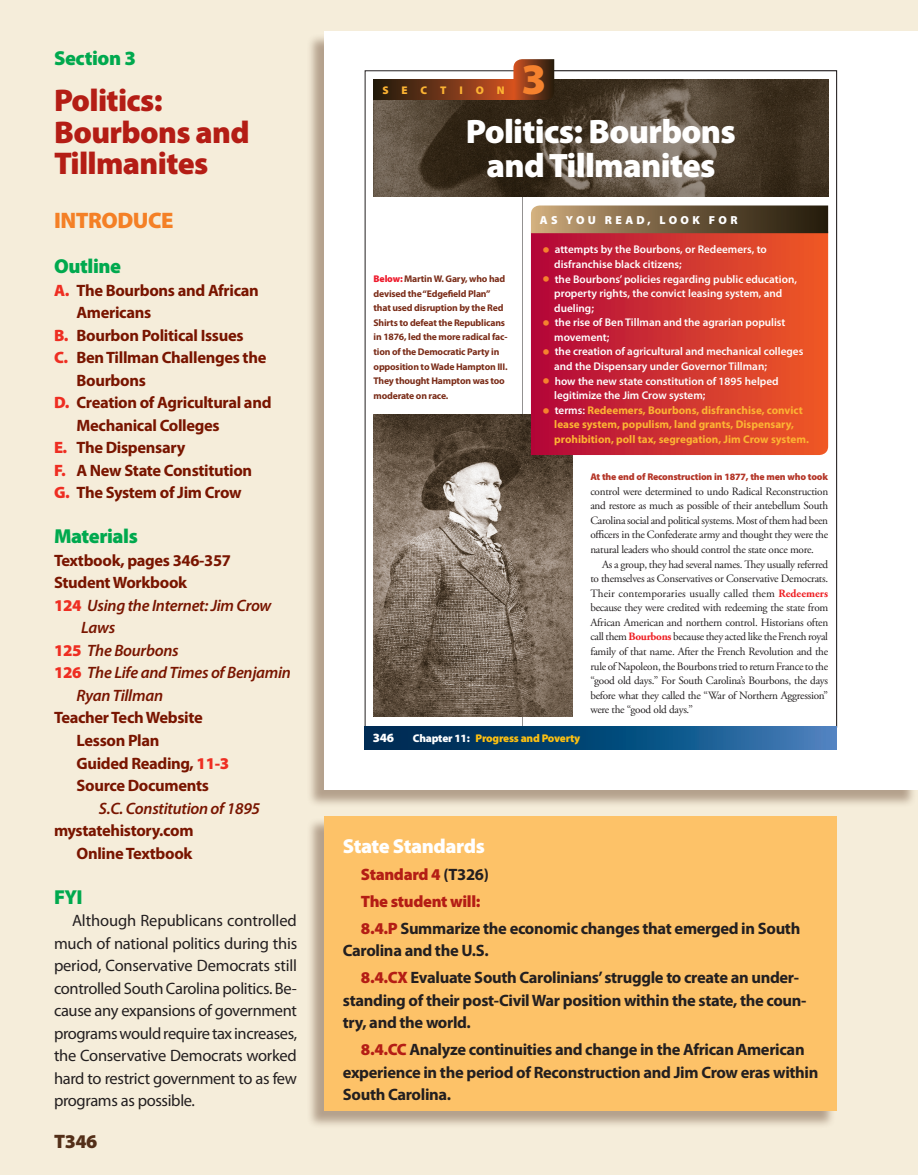
<style>
.page{position:relative;width:918px;height:1175px;background:#fff}
.page>*{position:absolute;margin:0;border:0;box-sizing:border-box;transform-origin:0 0}
.t1{font:900 43.65px "Myriad Pro";color:#f5822e}
.t2{font:900 34.05px/34px "Myriad Pro";letter-spacing:-.02em;color:#fff;text-align:center}
.Section_Head{font:900 31.5px/31.5px "Myriad Pro";letter-spacing:-.02em;color:#b41d15}
.A{font:900 22.5px "Myriad Pro";letter-spacing:-.02em;color:#f48026}
.B{font:900 20.25px "Myriad Pro";letter-spacing:-.02em;color:#00a94e}
.D{font:900 20.25px "Myriad Pro";letter-spacing:-.02em;color:#fff}
.t3{font:900 19.5px "Myriad Pro";color:#532f18}
.Body_San_Serif{font:700 16.5px/22.5px "Myriad Pro";letter-spacing:-.02em;color:#231f20}
.Section_Intro{font:700 16.5px/22.5px "Myriad Pro";letter-spacing:-.02em;color:#791500}
.Body_Text{font:16.5px/22.5px "Myriad Pro";letter-spacing:-.02em;color:#231f20;text-align:justify}
.Section_Intro-2{font:italic 600 16.5px/22.5px "Myriad Pro";letter-spacing:-.02em;color:#791500}
.Body_San_Serif-2{font:900 16.5px "Myriad Pro";letter-spacing:-.02em;color:#b41d15}
.t4{font:900 12.6px "Myriad Pro";color:#fff}
.t5{font:900 11.7px "Myriad Pro";letter-spacing:.29em;color:#fff}
.t6{font:11.1px "Adobe Garamond Pro";letter-spacing:-.025em;color:#231f20}
.t7{font:600 11.1px/14.5px "Myriad Pro";color:#fff}
.t8{font:700 11.1px/14.5px "Myriad Pro";color:#fcb333}
.t9{font:11.1px "Adobe Garamond Pro";letter-spacing:.005em;color:#231f20}
.t10{font:900 11.1px "Myriad Pro";letter-spacing:-.02em;color:#fdc011}
.t11{font:900 11.1px "Myriad Pro";letter-spacing:1.15em;color:#fcb333}
.t12{font:700 9.75px/14.5px "Myriad Pro";letter-spacing:-.02em;color:#7b2d19}
.t13{font:900 9.75px "Myriad Pro";letter-spacing:-.02em;color:#b43628}
.s1{font-weight:900;color:#ee2e22}
.s2{font-weight:900;font-style:normal;color:#ee2e22}
.s3{font-weight:900;color:#ee1b2d}
.s4{font-size:23.25px;color:#f5822e}
.s5{font-weight:600;font-size:23.25px;color:#f5822e}
.s6{font-weight:600;color:#fff}
.s7{font-weight:700;color:#ee1f23}
.s8{color:#fff}
.s9{font-weight:700;color:#231f20}
.s10{font-weight:900;color:#b41d15}
</style>
<div class="page">
<div style="left:0;top:0;width:918px;height:1174px;background:#f5edda"></div>
<div style="left:306px;top:33px;width:611px;height:775px;background:#532f18;opacity:.4"></div>
<div style="left:324px;top:32px;width:594px;height:758px;background:#fff"></div>
<svg style="left:522px;top:71px;width:315px;height:655px"></svg>
<svg style="left:365px;top:726px;width:472px;height:23px;background:#114d7e"></svg>
<img style="left:374px;top:415px;width:199px;height:301px">
<img style="left:374px;top:80px;width:454px;height:116px">
<div style="left:374px;top:80px;width:139px;height:20px;background:linear-gradient(to right,#1d1a0d,#cc5122)"></div>
<svg style="left:513px;top:59px;width:41px;height:41px;background:#7b3a1c"></svg>
<svg style="left:531px;top:233px;width:297px;height:222px;background:#d03130"></svg>
<svg style="left:531px;top:205px;width:297px;height:28px;background:#745f42"></svg>
<div style="left:306px;top:817px;width:530px;height:311px;background:#532f18;opacity:.4"></div>
<div style="left:324px;top:816px;width:513px;height:295px;background:#fdc268"></div>
<p class="B" style="left:54px;top:44px;width:84px">Section 3</p>
<p class="Section_Head" style="left:54px;top:84px;width:197px">Politics:<br>Bourbons and<br>Tillmanites</p>
<p class="A" style="left:54px;top:206px;width:121px">INTRODUCE</p>
<p class="B" style="left:54px;top:253px;width:69px">Outline</p>
<p class="Section_Intro" style="left:77px;top:278px;width:184px;text-indent:-23px"><span class="s1">A.</span> The Bourbons and African<br>Americans</p>
<p class="Section_Intro" style="left:54px;top:323px;width:191px"><span class="s1">B.</span> Bourbon Political Issues</p>
<p class="Section_Intro" style="left:77px;top:346px;width:191px;text-indent:-23px"><span class="s1">C.</span> Ben Tillman Challenges the<br>Bourbons</p>
<p class="Section_Intro" style="left:77px;top:391px;width:197px;text-indent:-23px"><span class="s1">D.</span> Creation of Agricultural and<br>Mechanical Colleges</p>
<p class="Section_Intro" style="left:54px;top:436px;width:133px"><span class="s1">E.</span> The Dispensary</p>
<p class="Section_Intro" style="left:54px;top:458px;width:200px"><span class="s1">F.</span> A New State Constitution</p>
<p class="Section_Intro" style="left:54px;top:481px;width:189px"><span class="s1">G.</span> The System of Jim Crow</p>
<p class="B" style="left:54px;top:523px;width:85px">Materials</p>
<p class="Section_Intro" style="left:54px;top:548px;width:179px">Textbook, pages 346-357</p>
<p class="Section_Intro" style="left:54px;top:571px;width:135px">Student Workbook</p>
<p class="Section_Intro-2" style="left:81px;top:593px;width:192px;text-indent:-27px"><span class="s2">124</span> Using the Internet: Jim Crow<br>Laws</p>
<p class="Section_Intro-2" style="left:54px;top:638px;width:126px"><span class="s2">125</span> The Bourbons</p>
<p class="Section_Intro-2" style="left:77px;top:661px;width:216px;text-indent:-23px"><span class="s2">126</span> The Life and Times of Benjamin<br>Ryan Tillman</p>
<p class="Section_Intro" style="left:54px;top:706px;width:150px">Teacher Tech Website</p>
<p class="Section_Intro" style="left:77px;top:728px;width:85px">Lesson Plan</p>
<p class="Section_Intro" style="left:77px;top:751px;width:154px">Guided Reading, <span class="s1">11-3</span></p>
<p class="Section_Intro" style="left:77px;top:773px;width:134px">Source Documents</p>
<p class="Section_Intro-2" style="left:99px;top:796px;width:163px">S.C. Constitution of 1895</p>
<p class="Section_Intro" style="left:54px;top:818px;width:141px">mystatehistory.com</p>
<p class="Section_Intro" style="left:77px;top:841px;width:118px">Online Textbook</p>
<p class="B" style="left:54px;top:883px;width:30px">FYI</p>
<p class="Body_Text" style="left:54px;top:909px;width:245px;text-indent:18px">Although Republicans controlled much of national politics during this period, Conservative Democrats still controlled South Carolina politics. Be&shy;cause any expansions of government programs would require tax increases, the Conservative Democrats worked hard to restrict government to as few programs as possible.</p>
<h3 class="t3" style="left:54px;top:1128px;width:45px">T346</h3>
<p class="t11" style="left:382px;top:83px;width:124px">SECTION</p>
<p class="t1" style="left:521px;top:50px;width:27px">3</p>
<p class="t2" style="left:466px;top:113px;width:272px">Politics: Bourbons and Tillmanites</p>
<p class="t12" style="left:374px;top:271px;width:135px"><span class="s3">Below:</span> Martin W. Gary, who had devised the “Edgefield Plan” that used disruption by the Red<br>Shirts to defeat the Republicans in 1876, led the more radical fac&shy;tion of the Democratic Party in opposition to Wade Hampton III.<br>They thought Hampton was too moderate on race.</p>
<p class="t5" style="left:540px;top:212px;width:199px">AS YOU READ, LOOK FOR</p>
<p class="t7" style="left:554px;top:242px;width:214px;text-indent:-12px"><span class="s4">•</span> attempts by the Bourbons, or Redeemers, to disfranchise black citizens;</p>
<p class="t7" style="left:554px;top:271px;width:244px;text-indent:-12px"><span class="s4">•</span> the Bourbons’ policies regarding public education, property rights, the convict leasing system, and dueling;</p>
<p class="t7" style="left:554px;top:315px;width:233px;text-indent:-12px"><span class="s4">•</span> the rise of Ben Tillman and the agrarian populist movement;</p>
<p class="t7" style="left:554px;top:344px;width:251px;text-indent:-12px"><span class="s4">•</span> the creation of agricultural and mechanical colleges and the Dispensary under Governor Tillman;</p>
<p class="t7" style="left:554px;top:373px;width:226px;text-indent:-12px"><span class="s4">•</span> how the new state constitution of 1895 helped legitimize the Jim Crow system;</p>
<p class="t8" style="left:554px;top:402px;width:256px;text-indent:-12px"><span class="s5">•</span> <span class="s6">terms:</span> Redeemers, Bourbons, disfranchise, convict lease system, populism, land grants, Dispensary, prohibition, poll tax, segregation, Jim Crow system.</p>
<p class="t13" style="left:590px;top:470px;width:239px">At the end of Reconstruction in 1877, the men who took</p>
<p class="t6" style="left:590px;top:484px;width:239px">control were determined to undo Radical Reconstruction</p>
<p class="t6" style="left:590px;top:499px;width:239px">and restore as much as possible of their antebellum South</p>
<p class="t6" style="left:590px;top:513px;width:239px">Carolina social and political systems. Most of them had been</p>
<p class="t6" style="left:590px;top:528px;width:239px">officers in the Confederate army and thought they were the</p>
<p class="t6" style="left:590px;top:543px;width:225px">natural leaders who should control the state once more.</p>
<p class="t6" style="left:602px;top:557px;width:228px">As a group, they had several names. They usually referred</p>
<p class="t6" style="left:590px;top:572px;width:239px">to themselves as Conservatives or Conservative Democrats.</p>
<p class="t9" style="left:590px;top:586px;width:239px">Their contemporaries usually called them <span class="s7">Redeemers</span></p>
<p class="t6" style="left:590px;top:601px;width:239px">because they were credited with redeeming the state from</p>
<p class="t6" style="left:590px;top:615px;width:239px">African American and northern control. Historians often</p>
<p class="t6" style="left:590px;top:630px;width:239px">call them <span class="s7">Bourbons</span> because they acted like the French royal</p>
<p class="t6" style="left:590px;top:644px;width:239px">family of that name. After the French Revolution and the</p>
<p class="t6" style="left:590px;top:659px;width:239px">rule of Napoleon, the Bourbons tried to return France to the</p>
<p class="t6" style="left:590px;top:674px;width:239px">“good old days.” For South Carolina’s Bourbons, the days</p>
<p class="t6" style="left:590px;top:688px;width:239px">before what they called the “War of Northern Aggression”</p>
<p class="t6" style="left:590px;top:703px;width:104px">were the “good old days.”</p>
<p class="t4" style="left:373px;top:729px;width:23px">346</p>
<p class="t10" style="left:413px;top:730px;width:169px"><span class="s8">Chapter 11:</span> Progress and Poverty</p>
<p class="D" style="left:343px;top:832px;width:143px">State Standards</p>
<p class="Body_San_Serif-2" style="left:361px;top:863px;width:130px">Standard 4 <span class="s9">(T326)</span></p>
<p class="Body_San_Serif-2" style="left:361px;top:890px;width:121px">The student will:</p>
<p class="Body_San_Serif" style="left:343px;top:916px;width:459px;text-indent:18px"><span class="s10">8.4.P</span> Summarize the economic changes that emerged in South<br>Carolina and the U.S.</p>
<p class="Body_San_Serif" style="left:343px;top:965px;width:465px;text-indent:18px"><span class="s10">8.4.CX</span> Evaluate South Carolinians’ struggle to create an under&shy;standing of their post-Civil War position within the state, the coun&shy;try, and the world.</p>
<p class="Body_San_Serif" style="left:343px;top:1037px;width:477px;text-indent:18px"><span class="s10">8.4.CC</span> Analyze continuities and change in the African American experience in the period of Reconstruction and Jim Crow eras within<br>South Carolina.</p>
</div>
